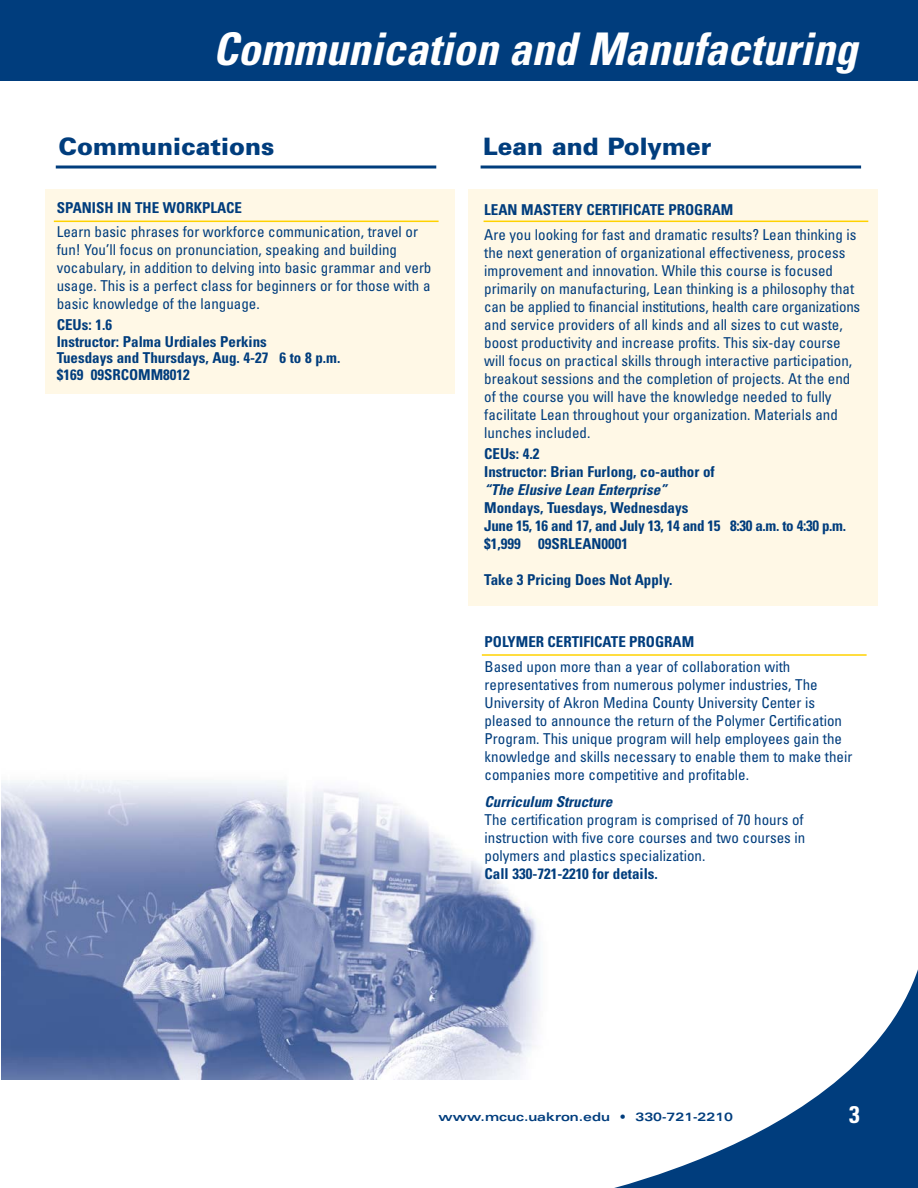
<style>
.page{position:relative;width:918px;height:1188px;background:#fff}
.page>*{position:absolute;margin:0;border:0;box-sizing:border-box;transform-origin:0 0}
.t1{font:italic 700 condensed 45px "Univers";color:#fff}
.t2{font:900 24px "Univers";color:#003d7d}
.t3{font:700 condensed 24px "Univers";color:#fff}
.t4{font:condensed 15px/18px "Univers";color:#003d7d}
.t5{font:700 condensed 15px/16.5px "Univers";color:#003d7d}
.t6{font:italic 700 condensed 15px "Univers";color:#003d7d}
.t7{font:700 expanded 12px "Univers";color:#003d7d}
</style>
<div class="page">
<img style="left:1px;top:780px;width:539px;height:300px">
<svg style="left:614px;top:969px;width:304px;height:219px"></svg>
<div style="left:0;top:0;width:918px;height:81px;background:#003d7d"></div>
<hr style="left:56px;top:166px;width:380px;height:3px;background:#003d7d">
<hr style="left:481px;top:166px;width:380px;height:3px;background:#003d7d">
<div style="left:46px;top:189px;width:409px;height:205px;background:#fff8e6"></div>
<hr style="left:54px;top:221px;width:385px;height:1px;background:#ffd200">
<hr style="left:482px;top:654px;width:385px;height:2px;background:#ffd200">
<div style="left:469px;top:190px;width:409px;height:416px;background:#fff8e6"></div>
<hr style="left:484px;top:221px;width:384px;height:1px;background:#ffd200">
<h1 class="t1" style="left:213px;top:33px;width:655px">Communication and Manufacturing</h1>
<h2 class="t2" style="left:58px;top:135px;width:217px">Communications</h2>
<h2 class="t2" style="left:483px;top:135px;width:230px">Lean and Polymer</h2>
<p class="t5" style="left:57px;top:202px;width:187px">SPANISH IN THE WORKPLACE</p>
<p class="t4" style="left:57px;top:224px;width:376px">Learn basic phrases for workforce communication, travel or fun! You’ll focus on pronunciation, speaking and building vocabulary, in addition to delving into basic grammar and verb usage. This is a perfect class for beginners or for those with a basic knowledge of the language.</p>
<p class="t5" style="left:57px;top:319px;width:285px">CEUs: 1.6<br>Instructor: Palma Urdiales Perkins<br>Tuesdays and Thursdays, Aug. 4-27 6 to 8 p.m. $169 09SRCOMM8012</p>
<p class="t5" style="left:484px;top:203px;width:251px">LEAN MASTERY CERTIFICATE PROGRAM</p>
<p class="t4" style="left:484px;top:227px;width:377px">Are you looking for fast and dramatic results? Lean thinking is the next generation of organizational effectiveness, process improvement and innovation. While this course is focused primarily on manufacturing, Lean thinking is a philosophy that can be applied to financial institutions, health care organizations and service providers of all kinds and all sizes to cut waste, boost productivity and increase profits. This six-day course will focus on practical skills through interactive participation, breakout sessions and the completion of projects. At the end of the course you will have the knowledge needed to fully facilitate Lean throughout your organization. Materials and lunches included.</p>
<p class="t5" style="left:484px;top:447px;width:232px;line-height:18px">CEUs: 4.2<br>Instructor: Brian Furlong, co-author of</p>
<p class="t6" style="left:484px;top:485px;width:187px">“The Elusive Lean Enterprise”</p>
<p class="t5" style="left:484px;top:501px;width:363px;line-height:18px">Mondays, Tuesdays, Wednesdays<br>June 15, 16 and 17, and July 13, 14 and 15 8:30 a.m. to 4:30 p.m. $1,999 09SRLEAN0001</p>
<p class="t5" style="left:484px;top:574px;width:190px">Take 3 Pricing Does Not Apply.</p>
<p class="t5" style="left:485px;top:635px;width:211px">POLYMER CERTIFICATE PROGRAM</p>
<p class="t4" style="left:485px;top:659px;width:369px">Based upon more than a year of collaboration with representatives from numerous polymer industries, The University of Akron Medina County University Center is pleased to announce the return of the Polymer Certification Program. This unique program will help employees gain the knowledge and skills necessary to enable them to make their companies more competitive and profitable.</p>
<p class="t6" style="left:485px;top:797px;width:132px">Curriculum Structure</p>
<p class="t4" style="left:485px;top:812px;width:322px;text-align:justify">The certification program is comprised of 70 hours of instruction with five core courses and two courses in polymers and plastics specialization.</p>
<p class="t5" style="left:485px;top:867px;width:175px">Call 330-721-2210 for details.</p>
<p class="t7" style="left:439px;top:1111px;width:296px">www.mcuc.uakron.edu • 330-721-2210</p>
<h2 class="t3" style="left:849px;top:1106px;width:12px">3</h2>
</div>
